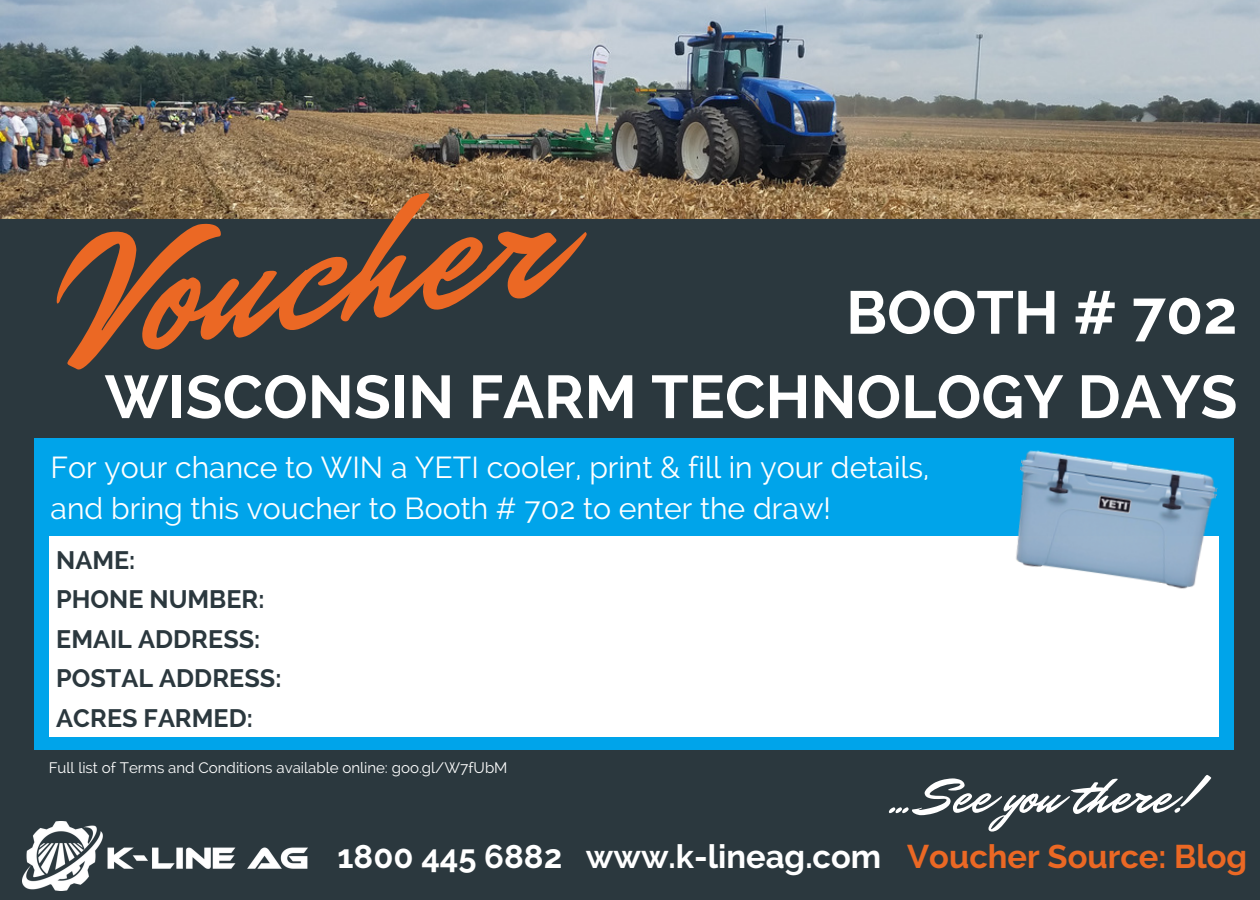
<style>
.page{position:relative;width:1260px;height:900px;background:#fff}
.page>*{position:absolute;margin:0;border:0;box-sizing:border-box;transform-origin:0 0}
.t1{font:181px "Mr Dafoe";color:#eb6824}
.t2{font:700 60.5px/84.5px "Raleway";color:#fff;text-align:right}
.t3{font:52.75px "Mr Dafoe";color:#fff}
.t4{font:700 32.75px "Raleway";color:#fff}
.t5{font:30.25px/41.2px "Raleway";color:#fff}
.t6{font:700 25.25px/39.5px "Raleway";color:#2b383e}
.t7{font:15px "Raleway";color:#fff}
.s1{color:#eb6824}
</style>
<div class="page">
<img style="left:0;top:0;width:1260px;height:219px">
<div style="left:0;top:219px;width:1260px;height:681px;background:#2b383e"></div>
<div style="left:34px;top:439px;width:1200px;height:311px;background:#00a4ea"></div>
<div style="left:49px;top:536px;width:1170px;height:201px;background:#fff"></div>
<img style="left:22px;top:821px;width:286px;height:70px">
<img style="left:1016px;top:450px;width:202px;height:139px">
<h1 class="t1" style="left:42px;top:183px;width:501px;rotate:-8deg">Voucher</h1>
<h2 class="t2" style="left:105px;top:270px;width:1134px">BOOTH # 702<br>WISCONSIN FARM TECHNOLOGY DAYS</h2>
<p class="t5" style="left:51px;top:447px;width:880px">For your chance to WIN a YETI cooler, print &amp; fill in your details, and bring this voucher to Booth # 702 to enter the draw!</p>
<p class="t6" style="left:56px;top:540px;width:227px">NAME:<br>PHONE NUMBER:<br>EMAIL ADDRESS:<br>POSTAL ADDRESS:<br>ACRES FARMED:</p>
<p class="t7" style="left:49px;top:758px;width:460px">Full list of Terms and Conditions available online: goo.gl/W7fUbM</p>
<h3 class="t3" style="left:889px;top:760px;width:313px">... See you there!</h3>
<p class="t4" style="left:338px;top:837px;width:911px">1800 445 6882 www.k-lineag.com <span class="s1">Voucher Source: Blog</span></p>
</div>
